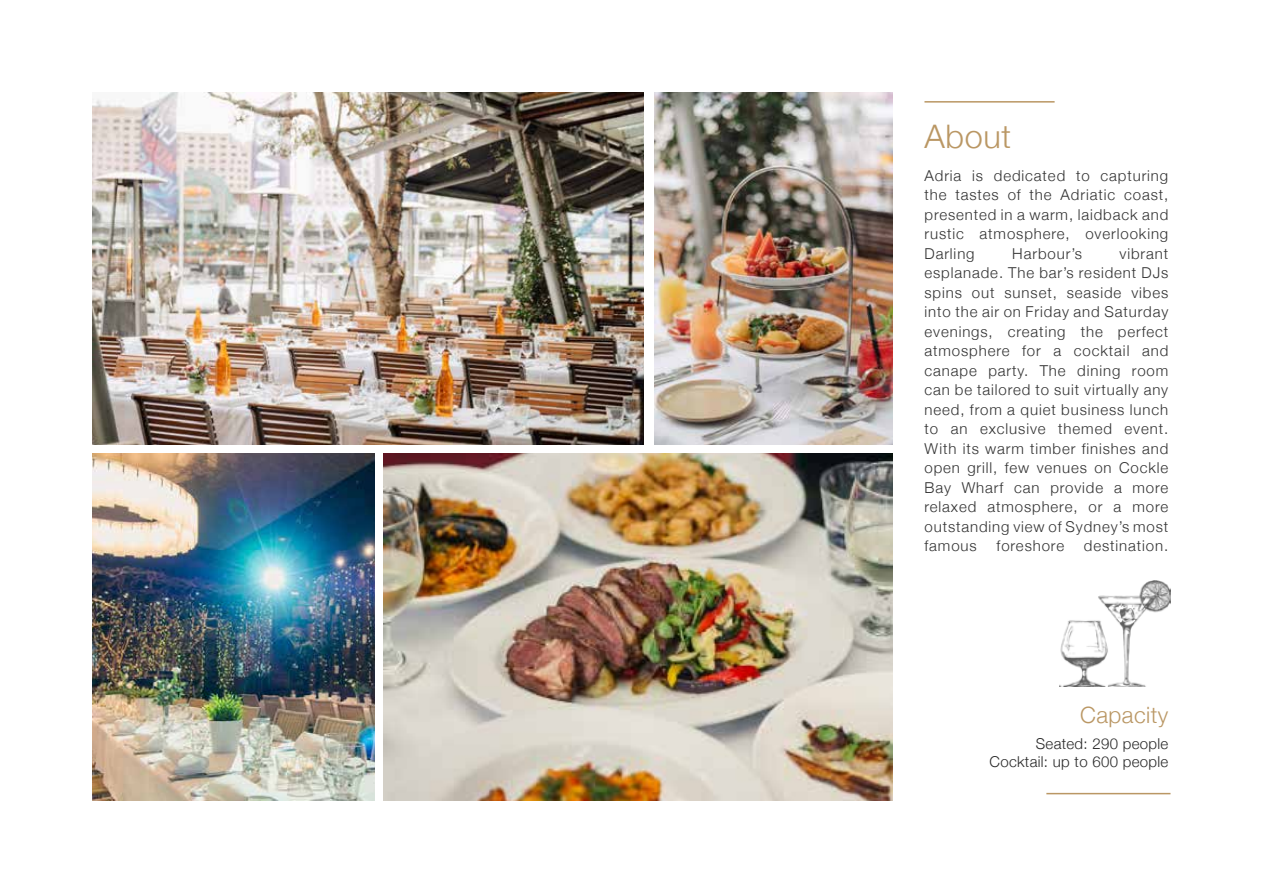
<style>
.page{position:relative;width:1263px;height:893px;background:#fff}
.page>*{position:absolute;margin:0;border:0;box-sizing:border-box;transform-origin:0 0}
.t1{font:300 32.4px "Helvetica Neue";letter-spacing:.02em;color:#ba9764}
.t2{font:300 22.5px "Helvetica Neue";letter-spacing:.02em;color:#ba9764}
.t3{font:300 15px/19.5px "Helvetica Neue";letter-spacing:.06em;color:#323232;text-align:justify}
.t4{font:300 15px/18px "Helvetica Neue";letter-spacing:.02em;color:#282828;text-align:right}
</style>
<div class="page">
<img style="left:654px;top:92px;width:238px;height:353px">
<img style="left:92px;top:92px;width:552px;height:353px">
<img style="left:92px;top:453px;width:282px;height:348px">
<hr style="left:924px;top:101px;width:130px;height:2px;background:#ba9764">
<hr style="left:1046px;top:793px;width:124px;height:1px;background:#ba9764">
<img style="left:1059px;top:580px;width:111px;height:106px">
<img style="left:384px;top:453px;width:508px;height:348px">
<h1 class="t1" style="left:924px;top:111px;width:88px">About</h1>
<p class="t3" style="left:924px;top:164px;width:245px">Adria is dedicated to capturing the tastes of the Adriatic coast, presented in a warm, laidback and rustic atmosphere, overlooking Darling</p>
<p class="t3" style="left:924px;top:242px;width:245px;text-indent:195px">vibrant esplanade. The bar’s resident DJs spins out sunset, seaside vibes into the air on Friday and Saturday evenings, creating the perfect atmosphere for a cocktail and canape party. The dining room can be tailored to suit virtually any need, from a quiet business lunch to an exclusive themed event.<br>With its warm timber finishes and open grill, few venues on Cockle Bay Wharf can provide a more relaxed atmosphere, or a more outstanding view of Sydney’s most famous</p>
<p class="t3" style="left:1012px;top:242px;width:71px">Harbour’s</p>
<p class="t3" style="left:996px;top:535px;width:69px">foreshore</p>
<p class="t3" style="left:1084px;top:535px;width:86px">destination.</p>
<h2 class="t2" style="left:1080px;top:697px;width:90px">Capacity</h2>
<p class="t4" style="left:989px;top:734px;width:180px">Seated: 290 people<br>Cocktail: up to 600 people</p>
</div>
